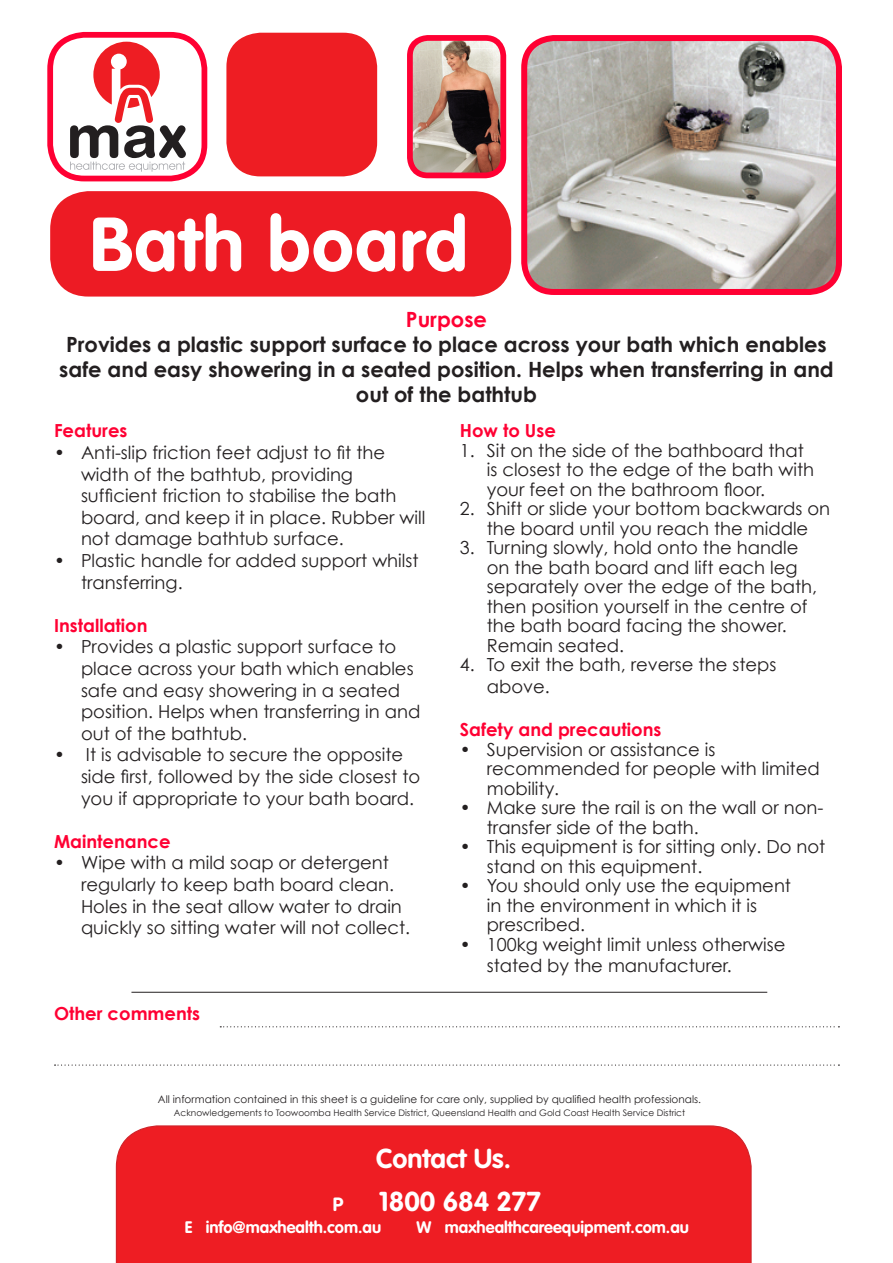
<style>
.page{position:relative;width:893px;height:1263px;background:#fff}
.page>*{position:absolute;margin:0;border:0;box-sizing:border-box;transform-origin:0 0}
.t1{font:700 75px "VAG Rounded";letter-spacing:.02em;color:#fff}
.t2{font:700 27px "VAG Rounded";color:#fff}
.t3{font:700 21px/25.2px "Century Gothic";color:#231f20;text-align:center}
.t4{font:700 21px "Century Gothic";color:#f03}
.t5{font:700 18.9px "VAG Rounded";color:#fff}
.t6{font:18px/21.6px "Century Gothic";color:#231f20}
.t7{font:700 18px "Century Gothic";color:#f03}
.t8{font:700 16.5px "VAG Rounded";color:#fff}
.t9{font:10.5px "Century Gothic";color:#231f20}
.t10{font:9px "Century Gothic";color:#231f20}
</style>
<div class="page">
<img style="left:528px;top:42px;width:307px;height:246px">
<div style="left:521px;top:35px;width:321px;height:260px;border:6px solid #f03;border-radius:30px"></div>
<div style="left:50px;top:191px;width:461px;height:106px;background:#ed1b24;border-radius:38px"></div>
<div style="left:116px;top:1125px;width:636px;height:138px;background:#ee1d23"></div>
<div style="left:226px;top:33px;width:151px;height:143px;background:#ee1d23;border-radius:34px"></div>
<div style="left:47px;top:32px;width:160px;height:149px;border:6px solid #f03;border-radius:34px"></div>
<img style="left:414px;top:42px;width:85px;height:129px">
<div style="left:407px;top:35px;width:99px;height:143px;border:6px solid #f03;border-radius:18px"></div>
<svg style="left:220px;top:1026px;width:619px;height:1px"></svg>
<svg style="left:55px;top:1064px;width:784px;height:2px"></svg>
<hr style="left:131px;top:992px;width:636px;height:1px;background:#231f20">
<svg style="left:70px;top:42px;width:116px;height:130px"></svg>
<p class="t1" style="left:90px;top:200px;width:380px">Bath board</p>
<p class="t4" style="left:406px;top:306px;width:83px">Purpose</p>
<p class="t3" style="left:59px;top:331px;width:776px">Provides a plastic support surface to place across your bath which enables safe and easy showering in a seated position. Helps when transferring in and out of the bathtub</p>
<p class="t7" style="left:54px;top:419px;width:75px">Features</p>
<p class="t6" style="left:81px;top:441px;width:346px;text-indent:-27px">• Anti-slip friction feet adjust to fit the width of the bathtub, providing sufficient friction to stabilise the bath board, and keep it in place. Rubber will not damage bathtub surface.</p>
<p class="t6" style="left:81px;top:549px;width:339px;text-indent:-27px">• Plastic handle for added support whilst transferring.</p>
<p class="t7" style="left:54px;top:614px;width:95px">Installation</p>
<p class="t6" style="left:81px;top:636px;width:341px;text-indent:-27px">• Provides a plastic support surface to place across your bath which enables safe and easy showering in a seated position. Helps when transferring in and out of the bathtub.</p>
<p class="t6" style="left:81px;top:744px;width:341px;text-indent:-27px">• It is advisable to secure the opposite side first, followed by the side closest to you if appropriate to your bath board.</p>
<p class="t7" style="left:54px;top:830px;width:118px">Maintenance</p>
<p class="t6" style="left:81px;top:852px;width:331px;text-indent:-27px">• Wipe with a mild soap or detergent regularly to keep bath board clean.<br>Holes in the seat allow water to drain quickly so sitting water will not collect.</p>
<p class="t7" style="left:54px;top:1002px;width:148px">Other comments</p>
<p class="t7" style="left:460px;top:419px;width:98px">How to Use</p>
<p class="t6" style="left:487px;top:440px;width:329px;line-height:19.5px;text-indent:-27px">1. Sit on the side of the bathboard that is closest to the edge of the bath with your feet on the bathroom floor.</p>
<p class="t6" style="left:460px;top:499px;width:372px;line-height:19.5px;text-align:center">2. Shift or slide your bottom backwards on the board until you reach the middle</p>
<p class="t6" style="left:487px;top:538px;width:332px;line-height:19.5px;text-indent:-27px">3. Turning slowly, hold onto the handle on the bath board and lift each leg separately over the edge of the bath, then position yourself in the centre of the bath board facing the shower.<br>Remain seated.</p>
<p class="t6" style="left:487px;top:654px;width:291px;text-indent:-27px">4. To exit the bath, reverse the steps above.</p>
<p class="t7" style="left:460px;top:718px;width:203px">Safety and precautions</p>
<p class="t6" style="left:487px;top:739px;width:334px;line-height:19.5px;text-indent:-27px">• Supervision or assistance is recommended for people with limited mobility.</p>
<p class="t6" style="left:487px;top:798px;width:338px;line-height:19.5px;text-indent:-27px">• Make sure the rail is on the wall or non&shy;transfer side of the bath.</p>
<p class="t6" style="left:487px;top:837px;width:340px;line-height:19.5px;text-indent:-27px">• This equipment is for sitting only. Do not stand on this equipment.</p>
<p class="t6" style="left:487px;top:876px;width:306px;line-height:19.5px;text-indent:-27px">• You should only use the equipment in the environment in which it is prescribed.</p>
<p class="t6" style="left:487px;top:933px;width:300px;text-indent:-27px">• 100kg weight limit unless otherwise stated by the manufacturer.</p>
<p class="t9" style="left:158px;top:1093px;width:545px">All information contained in this sheet is a guideline for care only, supplied by qualified health professionals.</p>
<p class="t10" style="left:174px;top:1107px;width:513px">Acknowledgements to Toowoomba Health Service District, Queensland Health and Gold Coast Health Service District</p>
<p class="t2" style="left:376px;top:1142px;width:136px">Contact Us.</p>
<p class="t5" style="left:333px;top:1193px;width:12px">P</p>
<p class="t2" style="left:379px;top:1185px;width:163px">1800 684 277</p>
<p class="t8" style="left:185px;top:1218px;width:198px">E info@maxhealth.com.au</p>
<p class="t8" style="left:417px;top:1218px;width:274px">W maxhealthcareequipment.com.au</p>
</div>
